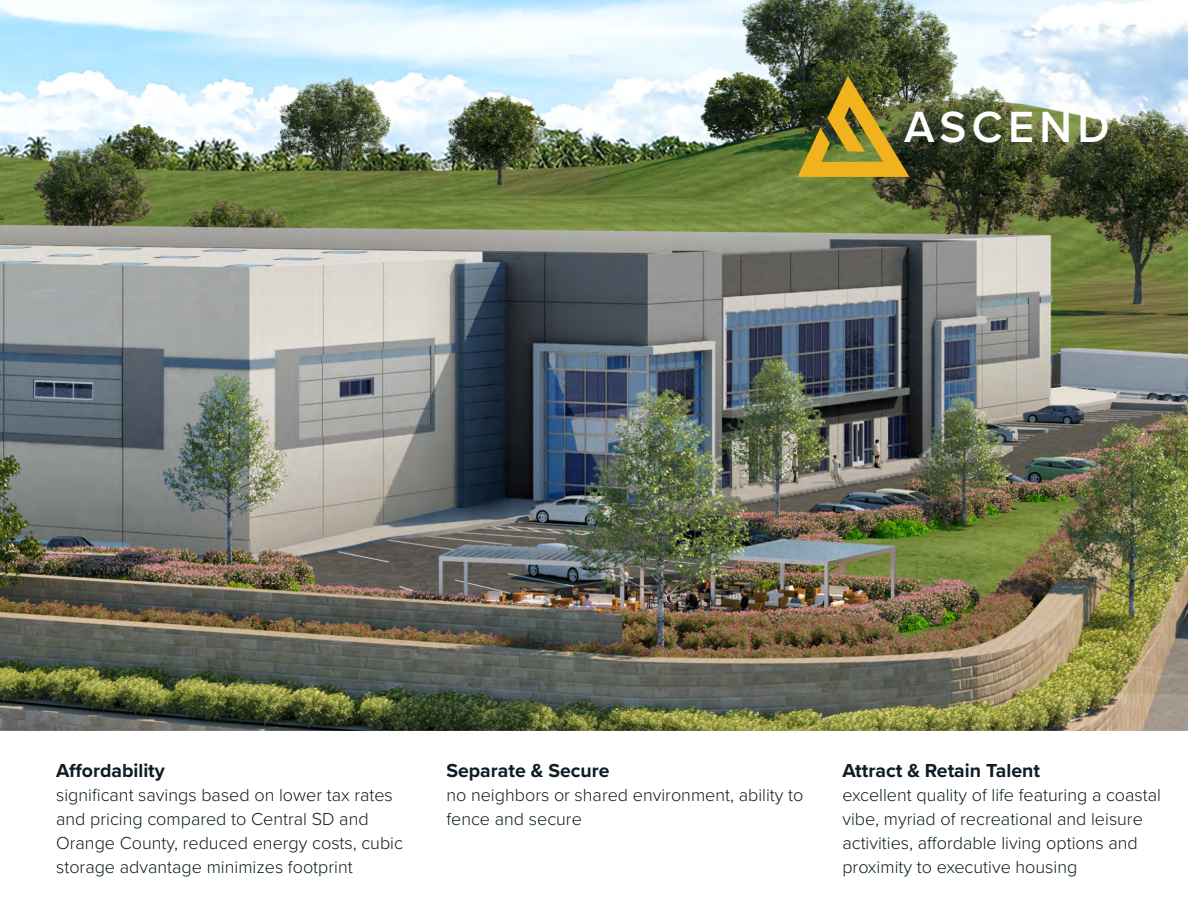
<style>
.page{position:relative;width:1188px;height:918px;background:#fff}
.page>*{position:absolute;margin:0;border:0;box-sizing:border-box;transform-origin:0 0}
.t1{font:600 45.3px "Proxima Nova";letter-spacing:.12em;color:#fff}
.t2{font:700 19.5px "Proxima Nova";color:#0d1d23}
.t3{font:300 18px/24px "Proxima Nova";color:#0d1d23}
</style>
<div class="page">
<img style="left:0;top:0;width:1188px;height:731px">
<img style="left:798px;top:76px;width:111px;height:101px">
<p class="t1" style="left:904px;top:93px;width:207px">ASCEND</p>
<p class="t2" style="left:56px;top:756px;width:110px">Affordability</p>
<p class="t3" style="left:56px;top:782px;width:348px">significant savings based on lower tax rates and pricing compared to Central SD and Orange County, reduced energy costs, cubic storage advantage minimizes footprint</p>
<p class="t2" style="left:446px;top:756px;width:165px">Separate &amp; Secure</p>
<p class="t3" style="left:446px;top:782px;width:358px">no neighbors or shared environment, ability to fence and secure</p>
<p class="t2" style="left:842px;top:756px;width:199px">Attract &amp; Retain Talent</p>
<p class="t3" style="left:842px;top:782px;width:320px">excellent quality of life featuring a coastal vibe, myriad of recreational and leisure activities, affordable living options and proximity to executive housing</p>
</div>
